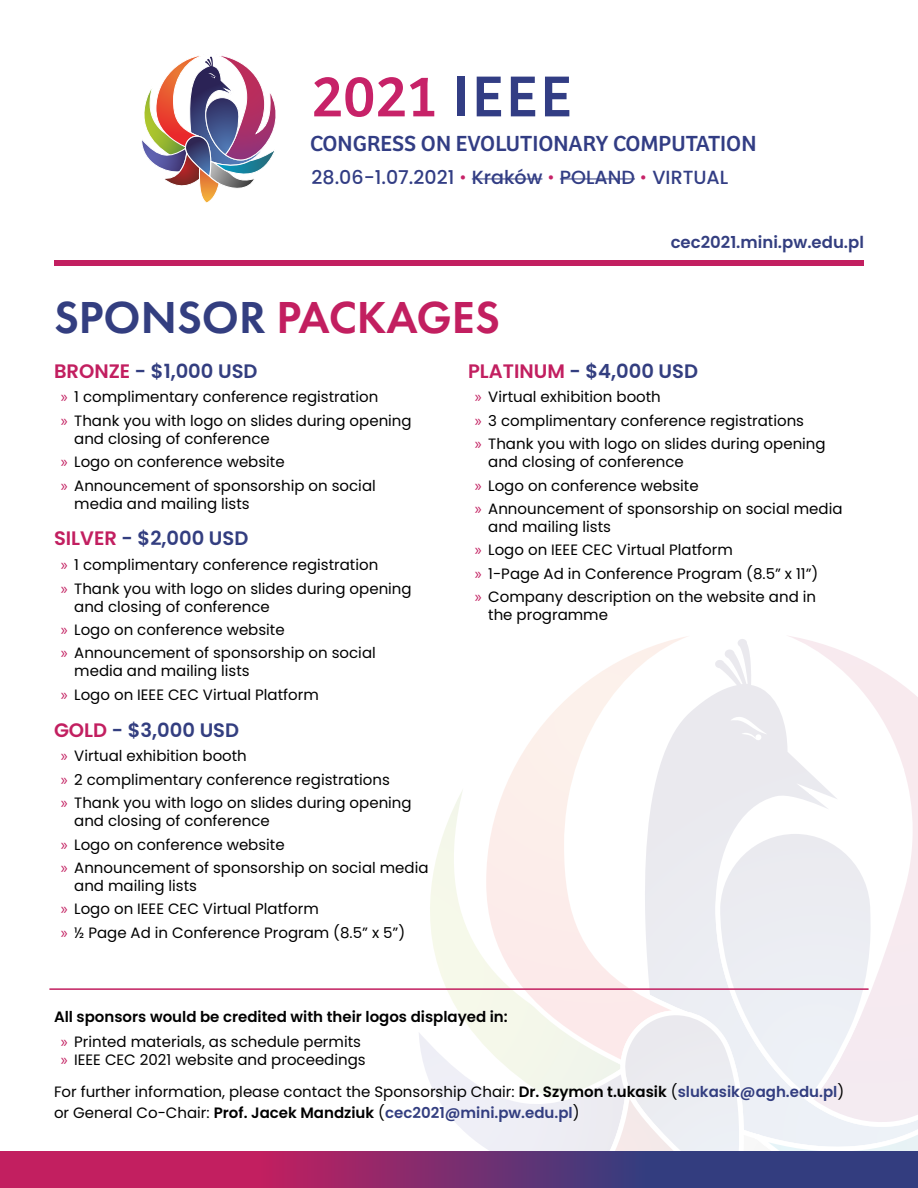
<style>
.page{position:relative;width:918px;height:1188px;background:#fff}
.page>*{position:absolute;margin:0;border:0;box-sizing:border-box;transform-origin:0 0}
.t1{font:59.85px "Bree";letter-spacing:.04em;color:#c72268}
.t2{font:600 46.5px "Futura PT";color:#c21f60}
.t3{font:22.65px "Bree";color:#323d84}
.t4{font:600 19.5px "Poppins";color:#333e80}
.t5{font:500 19.05px "Poppins";color:#323d84}
.t6{font:600 16.5px "Poppins";color:#333e80}
.t7{font:15px/23.4px "Poppins";color:#000}
.t8{font:600 15px/24.8px "Poppins";color:#000}
.t9{font:600 15px "Poppins";color:#333e80}
.s1{color:#323d84}
.s2{font-size:28.65px;color:#c72268}
.s3{color:#333e80}
.s4{color:#c21f60}
.s5{font-family:"Myriad Pro";font-size:16.5px;color:#c21f60}
.s6{font-family:"Myriad Pro";font-weight:400;font-size:16.5px;color:#c21f60}
.s7{font-weight:400}
.s8{font-weight:600}
.s9{font-weight:600;color:#333e80}
.s10{font-weight:400;color:#000}
.s11{color:#000}
</style>
<div class="page">
<svg style="left:142px;top:55px;width:134px;height:148px"></svg>
<hr style="left:472px;top:178px;width:43px;height:1px;background:#323d84">
<svg style="left:515px;top:178px;width:27px;height:1px"></svg>
<hr style="left:560px;top:178px;width:75px;height:1px;background:#323d84">
<div style="left:54px;top:260px;width:810px;height:6px;background:#c21f60"></div>
<svg style="left:744px;top:636px;width:174px;height:196px"></svg>
<svg style="left:491px;top:636px;width:253px;height:196px"></svg>
<svg style="left:730px;top:716px;width:37px;height:24px"></svg>
<svg style="left:419px;top:832px;width:499px;height:319px"></svg>
<svg style="left:714px;top:639px;width:39px;height:57px"></svg>
<svg style="left:0;top:1151px;width:918px;height:37px;background:#792e6f"></svg>
<hr style="left:49px;top:988px;width:820px;height:2px;background:#c21f60">
<h1 class="t1" style="left:312px;top:61px;width:261px">2021 <span class="s1">IEEE</span></h1>
<h3 class="t3" style="left:310px;top:130px;width:448px">CONGRESS ON EVOLUTIONARY COMPUTATION</h3>
<p class="t5" style="left:312px;top:166px;width:418px">28.06-1.07.2021 <span class="s2">∙</span> Kraków <span class="s2">∙</span> POLAND <span class="s2">∙</span> VIRTUAL</p>
<h2 class="t2" style="left:54px;top:288px;width:447px"><span class="s3">SPONSOR</span> PACKAGES</h2>
<p class="t6" style="left:671px;top:233px;width:195px">cec2021.mini.pw.edu.pl</p>
<h3 class="t4" style="left:54px;top:359px;width:205px"><span class="s4">BRONZE</span> - $1,000 USD</h3>
<p class="t7" style="left:61px;top:385px;width:352px"><span class="s5">»</span> 1 complimentary conference registration<br><span class="s5">»</span> Thank you with logo on slides during opening</p>
<p class="t7" style="left:61px;top:427px;width:317px;text-indent:14px">and closing of conference<br><span class="s5">»</span> Logo on conference website<br><span class="s5">»</span> Announcement of sponsorship on social</p>
<p class="t7" style="left:74px;top:492px;width:177px">media and mailing lists</p>
<h3 class="t4" style="left:54px;top:527px;width:196px"><span class="s4">SILVER</span> - $2,000 USD</h3>
<p class="t7" style="left:61px;top:553px;width:352px"><span class="s5">»</span> 1 complimentary conference registration<br><span class="s5">»</span> Thank you with logo on slides during opening</p>
<p class="t7" style="left:61px;top:595px;width:317px;text-indent:14px">and closing of conference<br><span class="s5">»</span> Logo on conference website<br><span class="s5">»</span> Announcement of sponsorship on social</p>
<p class="t7" style="left:61px;top:660px;width:260px;text-indent:14px">media and mailing lists<br><span class="s5">»</span> Logo on IEEE CEC Virtual Platform</p>
<h3 class="t4" style="left:54px;top:719px;width:187px"><span class="s4">GOLD</span> - $3,000 USD</h3>
<p class="t7" style="left:61px;top:745px;width:352px"><span class="s5">»</span> Virtual exhibition booth<br><span class="s5">»</span> 2 complimentary conference registrations<br><span class="s5">»</span> Thank you with logo on slides during opening</p>
<p class="t7" style="left:61px;top:809px;width:369px;text-indent:14px">and closing of conference<br><span class="s5">»</span> Logo on conference website<br><span class="s5">»</span> Announcement of sponsorship on social media</p>
<p class="t7" style="left:61px;top:874px;width:346px;text-indent:14px">and mailing lists<br><span class="s5">»</span> Logo on IEEE CEC Virtual Platform<br><span class="s5">»</span> ½ Page Ad in Conference Program (8.5” x 5”)</p>
<h3 class="t4" style="left:468px;top:359px;width:232px"><span class="s4">PLATINUM</span> - $4,000 USD</h3>
<p class="t7" style="left:475px;top:385px;width:352px"><span class="s5">»</span> Virtual exhibition booth<br><span class="s5">»</span> 3 complimentary conference registrations<br><span class="s5">»</span> Thank you with logo on slides during opening</p>
<p class="t7" style="left:475px;top:450px;width:369px;text-indent:14px">and closing of conference<br><span class="s5">»</span> Logo on conference website<br><span class="s5">»</span> Announcement of sponsorship on social media</p>
<p class="t7" style="left:475px;top:515px;width:345px;text-indent:14px">and mailing lists<br><span class="s5">»</span> Logo on IEEE CEC Virtual Platform<br><span class="s5">»</span> 1-Page Ad in Conference Program (8.5” x 11”) <span class="s5">»</span> Company description on the website and in</p>
<p class="t7" style="left:488px;top:603px;width:121px">the programme</p>
<p class="t8" style="left:61px;top:1005px;width:449px;text-indent:-7px">All sponsors would be credited with their logos displayed in: <span class="s6">»</span> <span class="s7">Printed materials, as schedule permits</span></p>
<p class="t7" style="left:54px;top:1044px;width:792px;line-height:31.5px;text-indent:7px"><span class="s5">»</span> IEEE CEC 2021 website and proceedings<br>For further information, please contact the Sponsorship Chair: <span class="s8">Dr. Szymon t.ukasik</span> (<span class="s9">slukasik@agh.edu.pl</span>)</p>
<p class="t9" style="left:54px;top:1104px;width:527px"><span class="s10">or General Co-Chair:</span> <span class="s11">Prof. Jacek Mandziuk</span> <span class="s10">(</span>cec2021@mini.pw.edu.pl<span class="s10">)</span></p>
</div>
